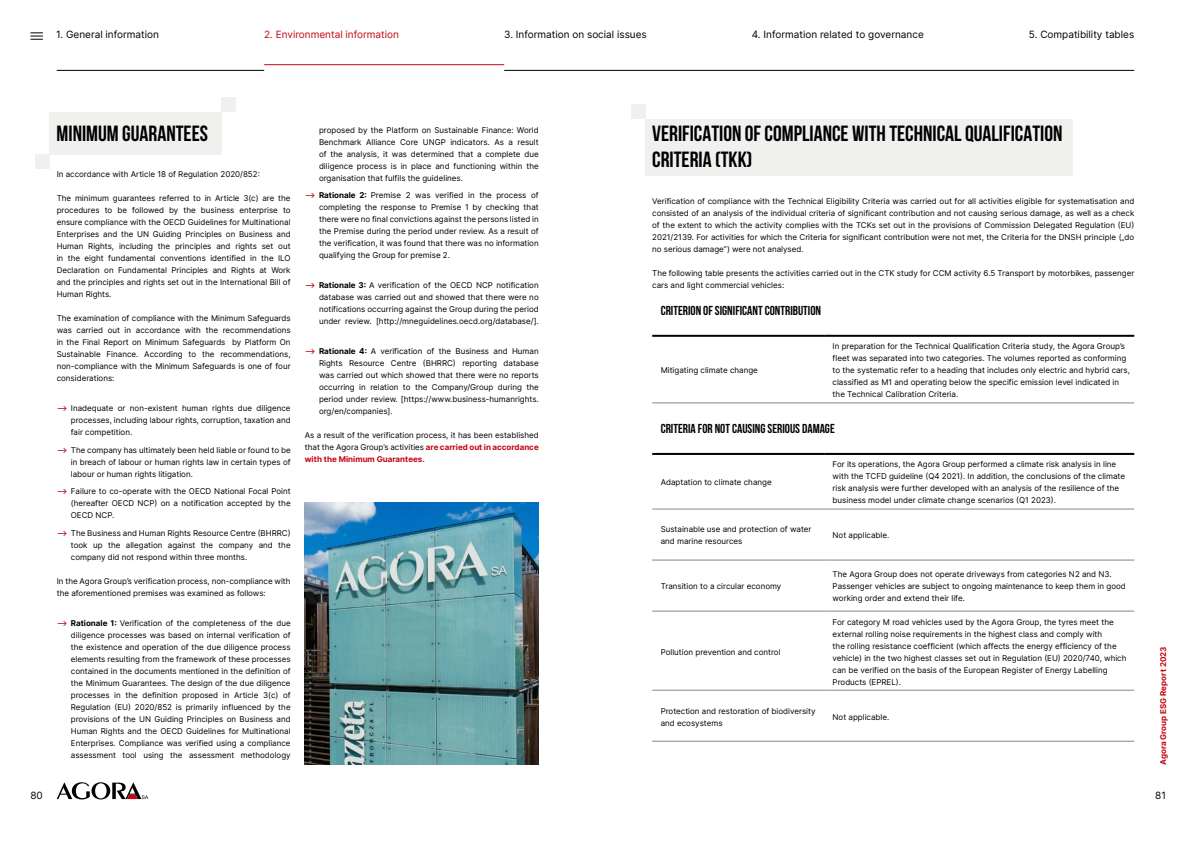
<style>
.page{position:relative;width:1191px;height:842px;background:#fff}
.page>*{position:absolute;margin:0;border:0;box-sizing:border-box;transform-origin:0 0}
.t1{font:700 22px/26px "Bebas Neue";color:#000}
.t2{font:700 13px "Bebas Neue";color:#000}
.t3{font:10px "Inter";color:#000}
.t4{font:10px "Inter";color:#c40512}
.t5{font:8px/12px "Inter";color:#000;text-align:justify}
.t6{font:700 8px "Inter";color:#c40512}
.s1{font-weight:500;color:#c40512}
.s2{font-weight:700}
.s3{font-weight:700;color:#c40512}
</style>
<div class="page">
<hr style="left:504px;top:70px;width:630px;height:1px;background:#000">
<hr style="left:57px;top:70px;width:207px;height:1px;background:#000">
<hr style="left:264px;top:64px;width:240px;height:1px;background:#c40512">
<svg style="left:57px;top:782px;width:91px;height:17px"></svg>
<svg style="left:30px;top:32px;width:13px;height:8px"></svg>
<div style="left:50px;top:112px;width:172px;height:42px;background:#f0f0ef"></div>
<div style="left:35px;top:154px;width:15px;height:15px;background:#f0f0ef"></div>
<div style="left:222px;top:98px;width:14px;height:14px;background:#f0f0ef"></div>
<img style="left:305px;top:502px;width:234px;height:262px">
<div style="left:645px;top:119px;width:427px;height:56px;background:#f0f0ef"></div>
<hr style="left:652px;top:335px;width:172px;height:2px;background:#000">
<hr style="left:824px;top:335px;width:310px;height:2px;background:#000">
<hr style="left:652px;top:453px;width:172px;height:2px;background:#000">
<hr style="left:824px;top:453px;width:310px;height:2px;background:#000">
<hr style="left:652px;top:403px;width:172px;height:1px;background:#808790">
<hr style="left:824px;top:403px;width:310px;height:1px;background:#808790">
<hr style="left:652px;top:509px;width:172px;height:1px;background:#808790">
<hr style="left:824px;top:509px;width:310px;height:1px;background:#808790">
<hr style="left:652px;top:560px;width:172px;height:1px;background:#808790">
<hr style="left:824px;top:560px;width:310px;height:1px;background:#808790">
<hr style="left:652px;top:611px;width:172px;height:1px;background:#808790">
<hr style="left:824px;top:611px;width:310px;height:1px;background:#808790">
<hr style="left:652px;top:690px;width:172px;height:1px;background:#808790">
<hr style="left:824px;top:690px;width:310px;height:1px;background:#808790">
<hr style="left:652px;top:741px;width:172px;height:1px;background:#808790">
<hr style="left:824px;top:741px;width:310px;height:1px;background:#808790">
<div style="left:631px;top:105px;width:14px;height:14px;background:#f0f0ef"></div>
<p class="t3" style="left:56px;top:27px;width:104px">1. General information</p>
<p class="t4" style="left:264px;top:27px;width:136px">2. Environmental information</p>
<p class="t3" style="left:504px;top:27px;width:144px">3. Information on social issues</p>
<p class="t3" style="left:752px;top:27px;width:173px">4. Information related to governance</p>
<p class="t3" style="left:1029px;top:27px;width:107px">5. Compatibility tables</p>
<h1 class="t1" style="left:57px;top:120px;width:153px">MINIMUM GUARANTEES</h1>
<p class="t5" style="left:57px;top:168px;width:205px">In accordance with Article 18 of Regulation 2020/852:</p>
<p class="t5" style="left:57px;top:192px;width:235px">The minimum guarantees referred to in Article 3(c) are the procedures to be followed by the business enterprise to ensure compliance with the OECD Guidelines for Multinational Enterprises and the UN Guiding Principles on Business and Human Rights, including the principles and rights set out in the eight fundamental conventions identified in the ILO Declaration on Fundamental Principles and Rights at Work and the principles and rights set out in the International Bill of Human Rights.</p>
<p class="t5" style="left:57px;top:312px;width:235px">The examination of compliance with the Minimum Safeguards was carried out in accordance with the recommendations in the Final Report on Minimum Safeguards by Platform On Sustainable Finance. According to the recommendations, non-compliance with the Minimum Safeguards is one of four considerations:</p>
<p class="t5" style="left:71px;top:402px;width:221px;text-indent:-14px"><span class="s1">⟶</span> Inadequate or non-existent human rights due diligence processes, including labour rights, corruption, taxation and fair competition.</p>
<p class="t5" style="left:71px;top:444px;width:221px;text-indent:-14px"><span class="s1">⟶</span> The company has ultimately been held liable or found to be in breach of labour or human rights law in certain types of labour or human rights litigation.</p>
<p class="t5" style="left:71px;top:485px;width:221px;text-indent:-14px"><span class="s1">⟶</span> Failure to co-operate with the OECD National Focal Point (hereafter OECD NCP) on a notification accepted by the OECD NCP.</p>
<p class="t5" style="left:71px;top:527px;width:221px;text-indent:-14px"><span class="s1">⟶</span> The Business and Human Rights Resource Centre (BHRRC) took up the allegation against the company and the company did not respond within three months.</p>
<p class="t5" style="left:57px;top:575px;width:235px">In the Agora Group’s verification process, non-compliance with the aforementioned premises was examined as follows:</p>
<p class="t5" style="left:71px;top:617px;width:221px;text-indent:-14px"><span class="s1">⟶</span> <span class="s2">Rationale 1:</span> Verification of the completeness of the due diligence processes was based on internal verification of the existence and operation of the due diligence process elements resulting from the framework of these processes contained in the documents mentioned in the definition of the Minimum Guarantees. The design of the due diligence processes in the definition proposed in Article 3(c) of Regulation (EU) 2020/852 is primarily influenced by the provisions of the UN Guiding Principles on Business and Human Rights and the OECD Guidelines for Multinational Enterprises. Compliance was verified using a compliance assessment tool using the assessment methodology</p>
<p class="t5" style="left:319px;top:123px;width:221px">proposed by the Platform on Sustainable Finance: World Benchmark Alliance Core UNGP indicators. As a result of the analysis, it was determined that a complete due diligence process is in place and functioning within the organisation that fulfils the guidelines.</p>
<p class="t5" style="left:319px;top:189px;width:221px;text-indent:-14px"><span class="s1">⟶</span> <span class="s2">Rationale 2:</span> Premise 2 was verified in the process of completing the response to Premise 1 by checking that there were no final convictions against the persons listed in the Premise during the period under review. As a result of the verification, it was found that there was no information qualifying the Group for premise 2.</p>
<p class="t5" style="left:319px;top:279px;width:221px;text-indent:-14px"><span class="s1">⟶</span> <span class="s2">Rationale 3:</span> A verification of the OECD NCP notification database was carried out and showed that there were no notifications occurring against the Group during the period under review. [http://mneguidelines.oecd.org/database/].</p>
<p class="t5" style="left:319px;top:344px;width:221px;text-indent:-14px"><span class="s1">⟶</span> <span class="s2">Rationale 4:</span> A verification of the Business and Human Rights Resource Centre (BHRRC) reporting database was carried out which showed that there were no reports occurring in relation to the Company/Group during the period under review. [https://www.business-humanrights. org/en/companies].</p>
<p class="t5" style="left:305px;top:428px;width:235px">As a result of the verification process, it has been established that the Agora Group’s activities <span class="s3">are carried out in accordance with the Minimum Guarantees.</span></p>
<h1 class="t1" style="left:652px;top:120px;width:412px">VERIFICATION OF COMPLIANCE WITH TECHNICAL QUALIFICATION<br>CRITERIA (TKK)</h1>
<p class="t5" style="left:652px;top:195px;width:483px">Verification of compliance with the Technical Eligibility Criteria was carried out for all activities eligible for systematisation and consisted of an analysis of the individual criteria of significant contribution and not causing serious damage, as well as a check of the extent to which the activity complies with the TCKs set out in the provisions of Commission Delegated Regulation (EU)<br>2021/2139. For activities for which the Criteria for significant contribution were not met, the Criteria for the DNSH principle („do no serious damage”) were not analysed.</p>
<p class="t5" style="left:652px;top:267px;width:483px">The following table presents the activities carried out in the CTK study for CCM activity 6.5 Transport by motorbikes, passenger cars and light commercial vehicles:</p>
<h2 class="t2" style="left:660px;top:304px;width:162px">CRITERION OF SIGNIFICANT CONTRIBUTION</h2>
<p class="t5" style="left:832px;top:340px;width:299px;text-align:left">In preparation for the Technical Qualification Criteria study, the Agora Group’s fleet was separated into two categories. The volumes reported as conforming to the systematic refer to a heading that includes only electric and hybrid cars, classified as M1 and operating below the specific emission level indicated in the Technical Calibration Criteria.</p>
<h2 class="t2" style="left:660px;top:422px;width:176px">CRITERIA FOR NOT CAUSING SERIOUS DAMAGE</h2>
<p class="t5" style="left:660px;top:364px;width:99px">Mitigating climate change</p>
<p class="t5" style="left:660px;top:476px;width:112px">Adaptation to climate change</p>
<p class="t5" style="left:832px;top:458px;width:294px;text-align:left">For its operations, the Agora Group performed a climate risk analysis in line with the TCFD guideline (Q4 2021). In addition, the conclusions of the climate risk analysis were further developed with an analysis of the resilience of the business model under climate change scenarios (Q1 2023).</p>
<p class="t5" style="left:660px;top:523px;width:152px">Sustainable use and protection of water and marine resources</p>
<p class="t5" style="left:832px;top:529px;width:58px">Not applicable.</p>
<p class="t5" style="left:660px;top:580px;width:122px">Transition to a circular economy</p>
<p class="t5" style="left:832px;top:568px;width:295px;text-align:left">The Agora Group does not operate driveways from categories N2 and N3.<br>Passenger vehicles are subject to ongoing maintenance to keep them in good working order and extend their life.</p>
<p class="t5" style="left:660px;top:645px;width:121px">Pollution prevention and control</p>
<p class="t5" style="left:832px;top:615px;width:295px;text-align:left">For category M road vehicles used by the Agora Group, the tyres meet the external rolling noise requirements in the highest class and comply with<br>the rolling resistance coefficient (which affects the energy efficiency of the vehicle) in the two highest classes set out in Regulation (EU) 2020/740, which can be verified on the basis of the European Register of Energy Labelling Products (EPREL).</p>
<p class="t5" style="left:660px;top:704px;width:156px">Protection and restoration of biodiversity and ecosystems</p>
<p class="t5" style="left:832px;top:710px;width:58px">Not applicable.</p>
<p class="t6" style="left:1157px;top:765px;width:120px;rotate:-90deg">Agora Group ESG Report 2023</p>
<p class="t3" style="left:30px;top:788px;width:14px">80</p>
<p class="t3" style="left:1155px;top:788px;width:12px">81</p>
</div>
